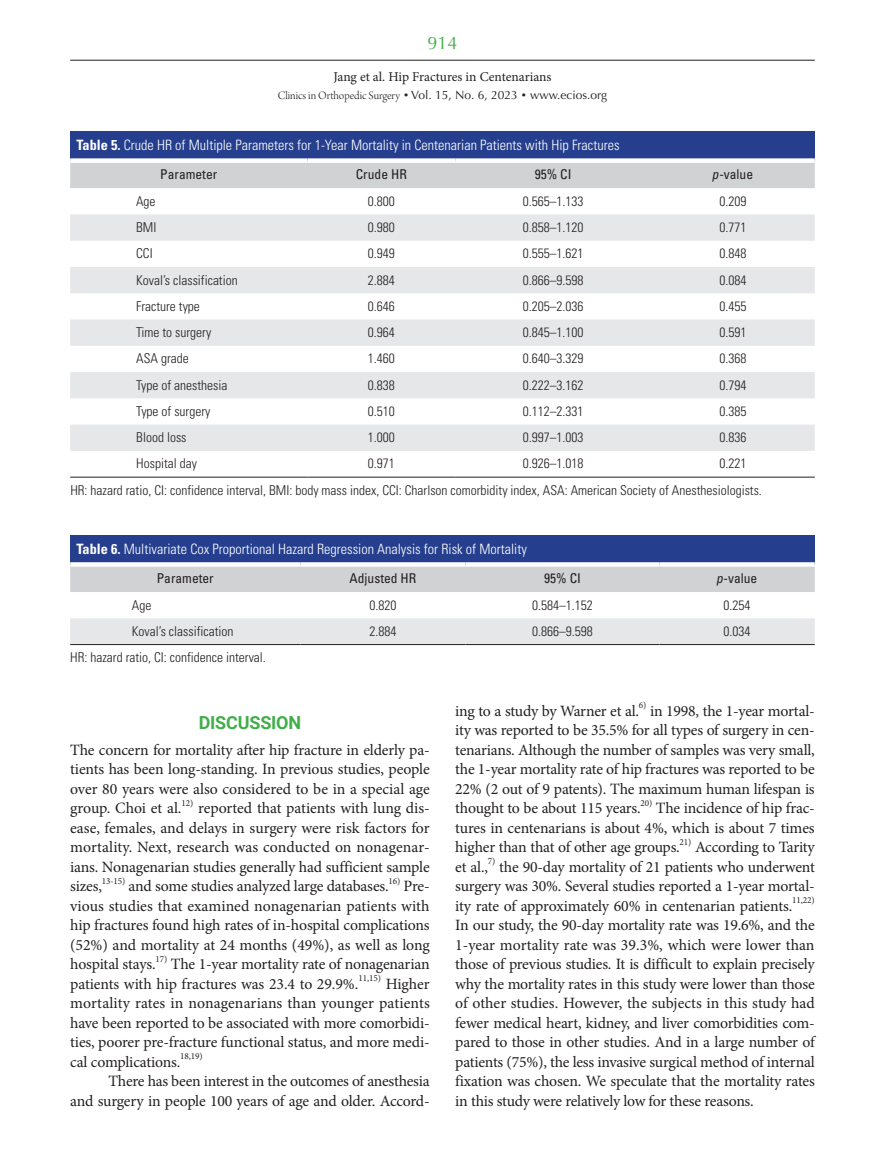
<style>
.page{position:relative;width:885px;height:1170px;background:#fff}
.page>*{position:absolute;margin:0;border:0;box-sizing:border-box;transform-origin:0 0}
.t1{font:700 18px "Roboto";letter-spacing:-.01em;color:#40ae49}
.t2{font:18px "Optima LT Std";color:#40ae49}
.t3{font:15.75px/19.5px "Minion Pro";letter-spacing:-.015em;color:#231f20;text-align:justify}
.t4{font:300 condensed 14.25px "Univers LT Std";color:#fff}
.t5{font:300 condensed 13.5px/26.2px "Univers LT Std";color:#231f20}
.t6{font:condensed 13.5px "Univers LT Std";color:#231f20}
.t7{font:13.5px "Minion Pro";letter-spacing:-.005em;color:#231f20}
.t8{font:12px "Optima LT Std";color:#231f20}
.t9{font:9.15px "Minion Pro";letter-spacing:-.01em;color:#231f20}
.s1{font-family:"Arno Pro Light Display"}
.s2{font-size:9px}
.s3{font-weight:700}
.s4{font-style:italic}
</style>
<div class="page">
<hr style="left:70px;top:60px;width:744px;height:1px;background:#231f20">
<div style="left:70px;top:131px;width:744px;height:30px;background:#253f8e"></div>
<div style="left:70px;top:163px;width:744px;height:25px;background:#d1d2d4"></div>
<svg style="left:70px;top:214px;width:744px;height:237px;fill:#e6e7e9"></svg>
<div style="left:70px;top:158px;width:237px;height:5px;background:#fff"></div>
<div style="left:307px;top:158px;width:148px;height:5px;background:#fff"></div>
<div style="left:455px;top:158px;width:196px;height:5px;background:#fff"></div>
<div style="left:651px;top:158px;width:163px;height:5px;background:#fff"></div>
<hr style="left:70px;top:476px;width:237px;height:1px;background:#231f20">
<hr style="left:307px;top:476px;width:148px;height:1px;background:#231f20">
<hr style="left:455px;top:476px;width:196px;height:1px;background:#231f20">
<hr style="left:651px;top:476px;width:163px;height:1px;background:#231f20">
<div style="left:70px;top:535px;width:744px;height:29px;background:#253f8e"></div>
<div style="left:70px;top:566px;width:744px;height:26px;background:#d1d2d4"></div>
<div style="left:70px;top:618px;width:744px;height:26px;background:#e6e7e9"></div>
<svg style="left:70px;top:562px;width:230px;height:3px"></svg>
<svg style="left:300px;top:562px;width:165px;height:4px"></svg>
<svg style="left:465px;top:562px;width:194px;height:4px"></svg>
<svg style="left:659px;top:562px;width:155px;height:4px"></svg>
<hr style="left:70px;top:644px;width:230px;height:1px;background:#231f20">
<hr style="left:300px;top:644px;width:165px;height:1px;background:#231f20">
<hr style="left:465px;top:644px;width:194px;height:1px;background:#231f20">
<hr style="left:659px;top:644px;width:155px;height:1px;background:#231f20">
<p class="t2" style="left:427px;top:32px;width:32px">914</p>
<p class="t7" style="left:333px;top:68px;width:219px">Jang et al. Hip Fractures in Centenarians</p>
<p class="t8" style="left:278px;top:88px;width:331px"><span class="s1">Clinics in Orthopedic Surgery</span> <span class="s2">•</span> Vol. 15, No. 6, 2023 <span class="s2">•</span> www.ecios.org</p>
<p class="t4" style="left:77px;top:136px;width:544px"><span class="s3">Table 5.</span> Crude HR of Multiple Parameters for 1-Year Mortality in Centenarian Patients with Hip Fractures</p>
<p class="t6" style="left:160px;top:166px;width:58px">Parameter</p>
<p class="t6" style="left:356px;top:166px;width:53px">Crude HR</p>
<p class="t6" style="left:534px;top:166px;width:38px">95% CI</p>
<p class="t6" style="left:711px;top:166px;width:43px"><span class="s4">p</span>-value</p>
<p class="t5" style="left:136px;top:188px;width:21px">Age</p>
<p class="t5" style="left:368px;top:188px;width:28px">0.800</p>
<p class="t5" style="left:522px;top:188px;width:62px">0.565–1.133</p>
<p class="t5" style="left:719px;top:188px;width:28px">0.209</p>
<p class="t5" style="left:136px;top:214px;width:22px">BMI</p>
<p class="t5" style="left:368px;top:214px;width:28px">0.980</p>
<p class="t5" style="left:522px;top:214px;width:62px">0.858–1.120</p>
<p class="t5" style="left:719px;top:214px;width:28px">0.771</p>
<p class="t5" style="left:136px;top:240px;width:18px">CCI</p>
<p class="t5" style="left:368px;top:240px;width:28px">0.949</p>
<p class="t5" style="left:522px;top:240px;width:62px">0.555–1.621</p>
<p class="t5" style="left:719px;top:240px;width:28px">0.848</p>
<p class="t5" style="left:136px;top:267px;width:103px">Koval’s classification</p>
<p class="t5" style="left:368px;top:267px;width:28px">2.884</p>
<p class="t5" style="left:522px;top:267px;width:62px">0.866–9.598</p>
<p class="t5" style="left:719px;top:267px;width:28px">0.084</p>
<p class="t5" style="left:136px;top:293px;width:65px">Fracture type</p>
<p class="t5" style="left:368px;top:293px;width:28px">0.646</p>
<p class="t5" style="left:522px;top:293px;width:62px">0.205–2.036</p>
<p class="t5" style="left:719px;top:293px;width:28px">0.455</p>
<p class="t5" style="left:136px;top:319px;width:77px">Time to surgery</p>
<p class="t5" style="left:368px;top:319px;width:28px">0.964</p>
<p class="t5" style="left:522px;top:319px;width:62px">0.845–1.100</p>
<p class="t5" style="left:719px;top:319px;width:28px">0.591</p>
<p class="t5" style="left:136px;top:345px;width:54px">ASA grade</p>
<p class="t5" style="left:368px;top:345px;width:28px">1.460</p>
<p class="t5" style="left:522px;top:345px;width:62px">0.640–3.329</p>
<p class="t5" style="left:719px;top:345px;width:28px">0.368</p>
<p class="t5" style="left:136px;top:372px;width:93px">Type of anesthesia</p>
<p class="t5" style="left:368px;top:372px;width:28px">0.838</p>
<p class="t5" style="left:523px;top:372px;width:62px">0.222–3.162</p>
<p class="t5" style="left:719px;top:372px;width:28px">0.794</p>
<p class="t5" style="left:136px;top:398px;width:76px">Type of surgery</p>
<p class="t5" style="left:368px;top:398px;width:28px">0.510</p>
<p class="t5" style="left:523px;top:398px;width:62px">0.112–2.331</p>
<p class="t5" style="left:719px;top:398px;width:28px">0.385</p>
<p class="t5" style="left:136px;top:424px;width:52px">Blood loss</p>
<p class="t5" style="left:368px;top:424px;width:28px">1.000</p>
<p class="t5" style="left:523px;top:424px;width:62px">0.997–1.003</p>
<p class="t5" style="left:719px;top:424px;width:28px">0.836</p>
<p class="t5" style="left:136px;top:450px;width:62px">Hospital day</p>
<p class="t5" style="left:368px;top:450px;width:28px">0.971</p>
<p class="t5" style="left:523px;top:450px;width:62px">0.926–1.018</p>
<p class="t5" style="left:70px;top:450px;width:693px;text-indent:649px">0.221<br>HR: hazard ratio, CI: confidence interval, BMI: body mass index, CCI: Charlson comorbidity index, ASA: American Society of Anesthesiologists.</p>
<p class="t4" style="left:77px;top:540px;width:452px"><span class="s3">Table 6.</span> Multivariate Cox Proportional Hazard Regression Analysis for Risk of Mortality</p>
<p class="t6" style="left:157px;top:570px;width:58px">Parameter</p>
<p class="t6" style="left:349px;top:570px;width:68px">Adjusted HR</p>
<p class="t6" style="left:544px;top:570px;width:38px">95% CI</p>
<p class="t6" style="left:716px;top:570px;width:43px"><span class="s4">p</span>-value</p>
<p class="t5" style="left:132px;top:591px;width:21px">Age</p>
<p class="t5" style="left:369px;top:591px;width:28px">0.820</p>
<p class="t5" style="left:532px;top:591px;width:62px">0.584–1.152</p>
<p class="t5" style="left:723px;top:591px;width:28px">0.254</p>
<p class="t5" style="left:132px;top:618px;width:103px">Koval’s classification</p>
<p class="t5" style="left:369px;top:618px;width:28px">2.884</p>
<p class="t5" style="left:532px;top:618px;width:62px">0.866–9.598</p>
<p class="t5" style="left:723px;top:618px;width:28px">0.034</p>
<p class="t5" style="left:70px;top:644px;width:197px">HR: hazard ratio, CI: confidence interval.</p>
<p class="t1" style="left:199px;top:710px;width:104px">DISCUSSION</p>
<p class="t3" style="left:70px;top:739px;width:361px">The concern for mortality after hip fracture in elderly pa&shy;tients has been long-standing. In previous studies, people over 80 years were also considered to be in a special age group. Choi et al.</p>
<p class="t9" style="left:181px;top:796px;width:13px">12)</p>
<p class="t3" style="left:70px;top:798px;width:361px;text-indent:128px">reported that patients with lung dis&shy;ease, females, and delays in surgery were risk factors for mortality. Next, research was conducted on nonagenar&shy;ians. Nonagenarian studies generally had sufficient sample sizes,</p>
<p class="t9" style="left:102px;top:874px;width:25px">13-15)</p>
<p class="t3" style="left:129px;top:876px;width:261px">and some studies analyzed large databases.</p>
<p class="t9" style="left:388px;top:874px;width:13px">16)</p>
<p class="t3" style="left:70px;top:876px;width:361px;text-indent:333px">Pre&shy;vious studies that examined nonagenarian patients with hip fractures found high rates of in-hospital complications (52%) and mortality at 24 months (49%), as well as long hospital stays.</p>
<p class="t9" style="left:155px;top:952px;width:13px">17)</p>
<p class="t3" style="left:70px;top:954px;width:361px;text-indent:101px">The 1-year mortality rate of nonagenarian patients with hip fractures was 23.4 to 29.9%.</p>
<p class="t9" style="left:358px;top:972px;width:24px">11,15)</p>
<p class="t3" style="left:70px;top:973px;width:361px;text-indent:315px">Higher mortality rates in nonagenarians than younger patients have been reported to be associated with more comorbidi&shy;ties, poorer pre-fracture functional status, and more medi&shy;cal complications.</p>
<p class="t9" style="left:180px;top:1050px;width:24px">18,19)</p>
<p class="t3" style="left:70px;top:1071px;width:361px;text-align:right">There has been interest in the outcomes of anesthesia<br>and surgery in people 100 years of age and older. Accord-</p>
<p class="t3" style="left:455px;top:701px;width:185px">ing to a study by Warner et al.</p>
<p class="t9" style="left:638px;top:699px;width:9px">6)</p>
<p class="t3" style="left:455px;top:701px;width:361px;text-indent:195px">in 1998, the 1-year mortal&shy;ity was reported to be 35.5% for all types of surgery in cen&shy;tenarians. Although the number of samples was very small, the 1-year mortality rate of hip fractures was reported to be 22% (2 out of 9 patents). The maximum human lifespan is thought to be about 115 years.</p>
<p class="t9" style="left:640px;top:796px;width:13px">20)</p>
<p class="t3" style="left:455px;top:798px;width:361px;text-indent:200px">The incidence of hip frac&shy;tures in centenarians is about 4%, which is about 7 times higher than that of other age groups.</p>
<p class="t9" style="left:679px;top:835px;width:13px">21)</p>
<p class="t3" style="left:695px;top:837px;width:121px">According to Tarity</p>
<p class="t3" style="left:455px;top:857px;width:34px">et al.,</p>
<p class="t9" style="left:487px;top:855px;width:9px">7)</p>
<p class="t3" style="left:455px;top:857px;width:361px;text-indent:44px">the 90-day mortality of 21 patients who underwent surgery was 30%. Several studies reported a 1-year mortal&shy;ity rate of approximately 60% in centenarian patients.</p>
<p class="t9" style="left:792px;top:894px;width:24px">11,22)</p>
<p class="t3" style="left:455px;top:915px;width:361px">In our study, the 90-day mortality rate was 19.6%, and the 1-year mortality rate was 39.3%, which were lower than those of previous studies. It is difficult to explain precisely why the mortality rates in this study were lower than those of other studies. However, the subjects in this study had fewer medical heart, kidney, and liver comorbidities com&shy;pared to those in other studies. And in a large number of patients (75%), the less invasive surgical method of internal fixation was chosen. We speculate that the mortality rates in this study were relatively low for these reasons.</p>
</div>
